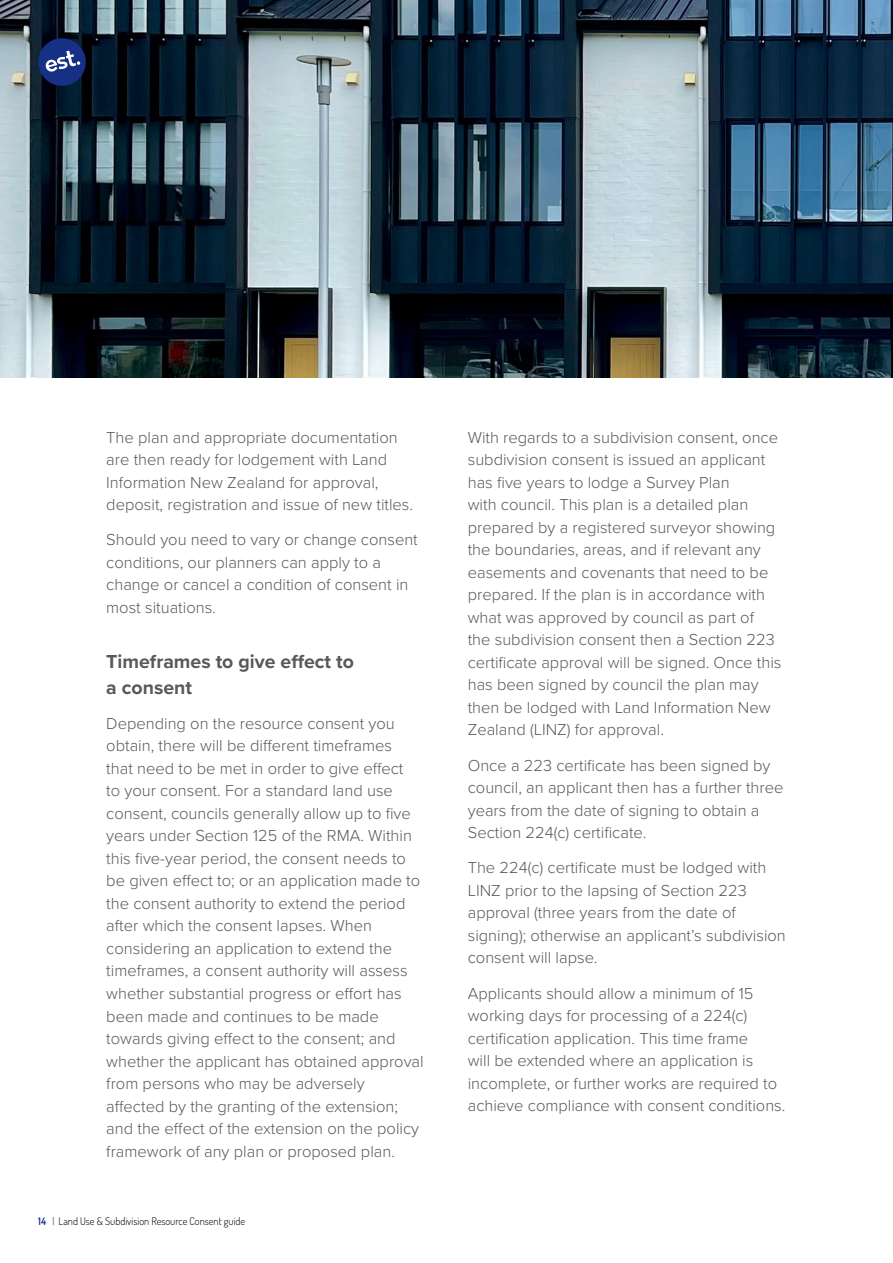
<style>
.page{position:relative;width:893px;height:1263px;background:#fff}
.page>*{position:absolute;margin:0;border:0;box-sizing:border-box;transform-origin:0 0}
.t1{font:700 19.5px/25.5px "Proxima Nova";color:#595959}
.t2{font:300 16.5px/22.5px "Proxima Nova";color:#595959}
.t3{font:10.5px "Dosis";color:#000}
.s1{color:#153084}
</style>
<div class="page">
<img style="left:0;top:0;width:893px;height:377px">
<svg style="left:36px;top:36px;width:52px;height:52px;background:#23366a"></svg>
<p class="t2" style="left:106px;top:425px;width:308px">The plan and appropriate documentation are then ready for lodgement with Land Information New Zealand for approval, deposit, registration and issue of new titles.</p>
<p class="t2" style="left:106px;top:528px;width:313px">Should you need to vary or change consent conditions, our planners can apply to a change or cancel a condition of consent in most situations.</p>
<p class="t1" style="left:106px;top:648px;width:249px">Timeframes to give effect to a consent</p>
<p class="t2" style="left:106px;top:711px;width:319px">Depending on the resource consent you obtain, there will be different timeframes<br>that need to be met in order to give effect<br>to your consent. For a standard land use consent, councils generally allow up to five years under Section 125 of the RMA. Within this five-year period, the consent needs to be given effect to; or an application made to the consent authority to extend the period after which the consent lapses. When considering an application to extend the timeframes, a consent authority will assess whether substantial progress or effort has been made and continues to be made towards giving effect to the consent; and whether the applicant has obtained approval from persons who may be adversely affected by the granting of the extension; and the effect of the extension on the policy framework of any plan or proposed plan.</p>
<p class="t3" style="left:38px;top:1213px;width:209px"><span class="s1">14 |</span> Land Use &amp; Subdivision Resource Consent guide</p>
<p class="t2" style="left:468px;top:425px;width:315px">With regards to a subdivision consent, once subdivision consent is issued an applicant has five years to lodge a Survey Plan<br>with council. This plan is a detailed plan prepared by a registered surveyor showing the boundaries, areas, and if relevant any easements and covenants that need to be prepared. If the plan is in accordance with what was approved by council as part of<br>the subdivision consent then a Section 223 certificate approval will be signed. Once this has been signed by council the plan may then be lodged with Land Information New Zealand (LINZ) for approval.</p>
<p class="t2" style="left:468px;top:753px;width:317px">Once a 223 certificate has been signed by council, an applicant then has a further three years from the date of signing to obtain a Section 224(c) certificate.</p>
<p class="t2" style="left:468px;top:856px;width:320px">The 224(c) certificate must be lodged with LINZ prior to the lapsing of Section 223 approval (three years from the date of signing); otherwise an applicant’s subdivision consent will lapse.</p>
<p class="t2" style="left:468px;top:981px;width:319px">Applicants should allow a minimum of 15 working days for processing of a 224(c) certification application. This time frame<br>will be extended where an application is incomplete, or further works are required to achieve compliance with consent conditions.</p>
</div>
